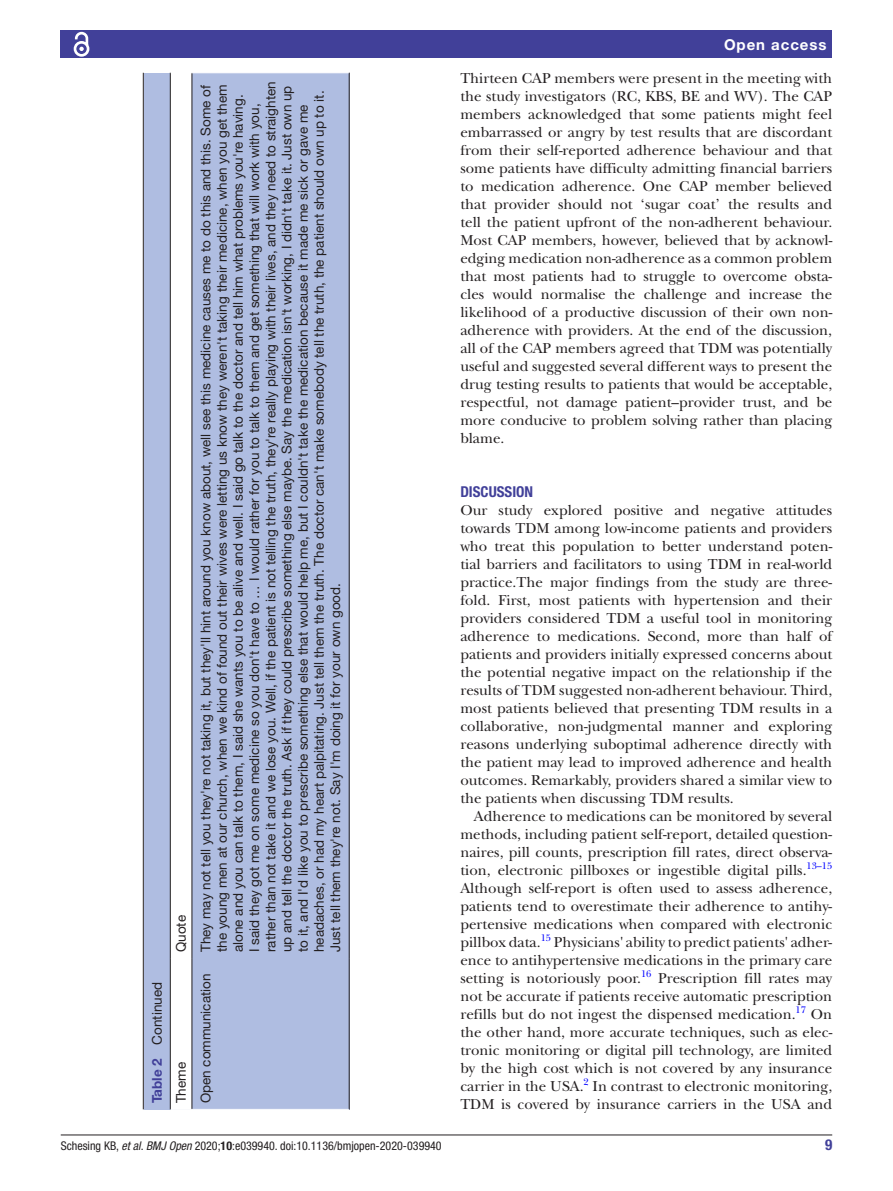
<style>
.page{position:relative;width:893px;height:1191px;background:#fff}
.page>*{position:absolute;margin:0;border:0;box-sizing:border-box;transform-origin:0 0}
.t1{font:15px/18px "New Baskerville";color:#231f20;text-align:justify}
.t2{font:700 condensed 15px "Helvetica Neue LT Std";color:#414099}
.t3{font:700 15px "Helvetica Neue LT Std";letter-spacing:.065em;color:#fff}
.t4{font:13.5px/16.2px "Helvetica Neue LT Std";color:#231f20}
.t5{font:condensed 12px "Helvetica Neue LT Std";color:#231f20}
.t6{font:9.9px "New Baskerville";color:#00f}
.s1{font-weight:700;color:#414099}
.s2{font-style:italic}
.s3{font-weight:700}
</style>
<div class="page">
<hr style="left:61px;top:1134px;width:771px;height:1px;background:#231f20">
<div style="left:61px;top:31px;width:771px;height:27px;background:#414099"></div>
<svg style="left:73px;top:31px;width:17px;height:26px"></svg>
<div style="left:162px;top:73px;width:188px;height:1036px;background:#afbde1"></div>
<svg style="left:193px;top:73px;width:156px;height:1036px"></svg>
<hr style="left:192px;top:958px;width:1px;height:151px;background:#231f20">
<hr style="left:192px;top:73px;width:1px;height:885px;background:#231f20">
<hr style="left:349px;top:958px;width:1px;height:151px;background:#231f20">
<hr style="left:349px;top:73px;width:1px;height:885px;background:#231f20">
<svg style="left:170px;top:72px;width:22px;height:1038px;background:#f0f0f0"></svg>
<div style="left:144px;top:73px;width:18px;height:1036px;background:#afbde1"></div>
<hr style="left:143px;top:73px;width:1px;height:1036px;background:#231f20">
<p class="t4" style="left:149px;top:1103px;width:123px;rotate:-90deg"><span class="s1">Table 2</span> Continued</p>
<p class="t4" style="left:173px;top:952px;width:39px;rotate:-90deg">Quote</p>
<p class="t4" style="left:173px;top:1103px;width:43px;rotate:-90deg">Theme</p>
<p class="t4" style="left:197px;top:952px;width:872px;rotate:-90deg">They may not tell you they're not taking it, but they'll hint around you know about, well see this medicine causes me to do this and this. Some of the young men at our church, when we kind of found out their wives were letting us know they weren't taking their medicine, when you get them alone and you can talk to them, I said she wants you to be alive and well. I said go talk to the doctor and tell him what problems you're having.<br>I said they got me on some medicine so you don't have to … I would rather for you to talk to them and get something that will work with you, rather than not take it and we lose you. Well, if the patient is not telling the truth, they're really playing with their lives, and they need to straighten up and tell the doctor the truth. Ask if they could prescribe something else maybe. Say the medication isn't working, I didn't take it. Just own up to it, and I'd like you to prescribe something else that would help me, but I couldn't take the medication because it made me sick or gave me headaches, or had my heart palpitating. Just tell them the truth. The doctor can't make somebody tell the truth, the patient should own up to it.<br>Just tell them they're not. Say I'm doing it for your own good.</p>
<p class="t4" style="left:197px;top:1103px;width:131px;rotate:-90deg">Open communication</p>
<p class="t3" style="left:724px;top:35px;width:104px">Open access</p>
<p class="t1" style="left:460px;top:69px;width:373px">Thirteen CAP members were present in the meeting with the study investigators (RC, KBS, BE and WV). The CAP members acknowledged that some patients might feel embarrassed or angry by test results that are discordant from their self-reported adherence behaviour and that some patients have difficulty admitting financial barriers to medication adherence. One CAP member believed that provider should not ‘sugar coat’ the results and tell the patient upfront of the non-adherent behaviour.<br>Most CAP members, however, believed that by acknowl&shy;edging medication non-adherence as a common problem that most patients had to struggle to overcome obsta&shy;cles would normalise the challenge and increase the likelihood of a productive discussion of their own non&shy;adherence with providers. At the end of the discussion, all of the CAP members agreed that TDM was potentially useful and suggested several different ways to present the drug testing results to patients that would be acceptable, respectful, not damage patient–provider trust, and be more conducive to problem solving rather than placing blame.</p>
<p class="t2" style="left:460px;top:483px;width:74px">DISCUSSION</p>
<p class="t1" style="left:460px;top:501px;width:373px">Our study explored positive and negative attitudes towards TDM among low-income patients and providers who treat this population to better understand poten&shy;tial barriers and facilitators to using TDM in real-world practice.The major findings from the study are three&shy;fold. First, most patients with hypertension and their providers considered TDM a useful tool in monitoring adherence to medications. Second, more than half of patients and providers initially expressed concerns about the potential negative impact on the relationship if the results of TDM suggested non-adherent behaviour. Third, most patients believed that presenting TDM results in a collaborative, non-judgmental manner and exploring reasons underlying suboptimal adherence directly with the patient may lead to improved adherence and health outcomes. Remarkably, providers shared a similar view to the patients when discussing TDM results.</p>
<p class="t1" style="left:460px;top:807px;width:373px;text-indent:14px">Adherence to medications can be monitored by several methods, including patient self-report, detailed question&shy;naires, pill counts, prescription fill rates, direct observa&shy;tion, electronic pillboxes or ingestible digital pills.</p>
<p class="t6" style="left:807px;top:859px;width:27px">13–15</p>
<p class="t1" style="left:460px;top:879px;width:373px">Although self-report is often used to assess adherence, patients tend to overestimate their adherence to antihy&shy;pertensive medications when compared with electronic pillbox data.</p>
<p class="t6" style="left:541px;top:931px;width:12px">15</p>
<p class="t1" style="left:460px;top:933px;width:373px;text-indent:93px">Physicians' ability to predict patients' adher&shy;ence to antihypertensive medications in the primary care setting is notoriously poor.</p>
<p class="t6" style="left:641px;top:967px;width:12px">16</p>
<p class="t1" style="left:460px;top:969px;width:373px;text-indent:198px">Prescription fill rates may not be accurate if patients receive automatic prescription refills but do not ingest the dispensed medication.</p>
<p class="t6" style="left:796px;top:1003px;width:12px">17</p>
<p class="t1" style="left:460px;top:1005px;width:373px;text-indent:351px">On the other hand, more accurate techniques, such as elec&shy;tronic monitoring or digital pill technology, are limited by the high cost which is not covered by any insurance carrier in the USA.</p>
<p class="t6" style="left:584px;top:1075px;width:7px">2</p>
<p class="t1" style="left:460px;top:1077px;width:373px;text-align:right">In contrast to electronic monitoring,<br>TDM is covered by insurance carriers in the USA and</p>
<p class="t5" style="left:61px;top:1138px;width:382px">Schesing KB, <span class="s2">et al</span>. <span class="s2">BMJ Open</span> 2020;<span class="s3">10</span>:e039940. doi:10.1136/bmjopen-2020-039940</p>
<p class="t2" style="left:825px;top:1135px;width:9px">9</p>
</div>
